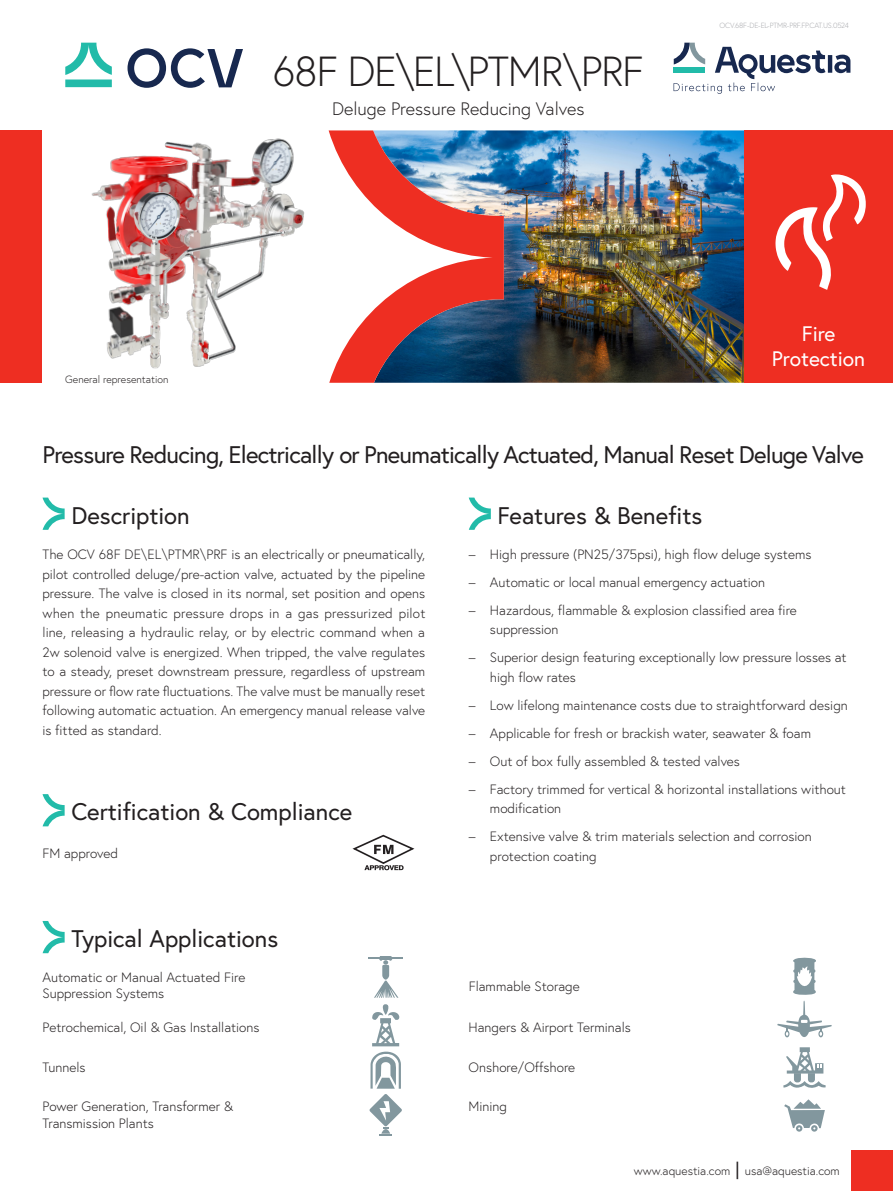
<style>
.page{position:relative;width:893px;height:1191px;background:#fff}
.page>*{position:absolute;margin:0;border:0;box-sizing:border-box;transform-origin:0 0}
._000-Product_Code{font:300 42px "Europa";letter-spacing:-.03em;color:#231f20}
._001-Product_Name{font:24px "Europa";letter-spacing:-.03em;color:#231f20}
._002-Description{font:24px "Europa";color:#231f20}
.t1{font:21px/25.2px "Europa";color:#fff;text-align:center}
.secondary_segment{font:300 18px "Europa";color:#231f20}
.t2{font:18px "Europa";color:#231f20}
._004-Dash_Bullets{font:300 13.5px/19.5px "Europa";color:#231f20}
.certifications_bulets{font:300 13.5px "Europa";color:#231f20}
.t3{font:300 12px "Europa";color:#231f20}
.secondary_segment-2{font:300 10.5px "Europa";color:#231f20}
._50-FILENAME{font:300 7.5px "Europa";letter-spacing:-.025em;color:#a8a9ad}
</style>
<div class="page">
<img style="left:504px;top:130px;width:240px;height:253px">
<svg style="left:65px;top:43px;width:47px;height:44px"></svg>
<svg style="left:128px;top:48px;width:115px;height:40px"></svg>
<svg style="left:674px;top:43px;width:176px;height:51px"></svg>
<svg style="left:329px;top:130px;width:175px;height:253px"></svg>
<div style="left:0;top:130px;width:42px;height:253px;background:#ee2e22"></div>
<div style="left:744px;top:130px;width:149px;height:253px;background:#ee2e22"></div>
<div style="left:851px;top:1150px;width:42px;height:41px;background:#ee2e22"></div>
<svg style="left:775px;top:174px;width:91px;height:116px"></svg>
<img style="left:91px;top:138px;width:213px;height:231px">
<svg style="left:43px;top:497px;width:22px;height:33px"></svg>
<svg style="left:469px;top:497px;width:22px;height:33px"></svg>
<svg style="left:43px;top:794px;width:22px;height:32px"></svg>
<svg style="left:352px;top:834px;width:63px;height:36px"></svg>
<svg style="left:783px;top:1047px;width:43px;height:41px"></svg>
<svg style="left:784px;top:1099px;width:41px;height:32px"></svg>
<svg style="left:777px;top:957px;width:55px;height:81px"></svg>
<svg style="left:43px;top:921px;width:22px;height:32px"></svg>
<hr style="left:368px;top:957px;width:35px;height:2px;background:#82979e">
<svg style="left:374px;top:956px;width:24px;height:41px"></svg>
<svg style="left:369px;top:1004px;width:33px;height:131px"></svg>
<p class="secondary_segment-2" style="left:65px;top:372px;width:105px">General representation</p>
<p class="_000-Product_Code" style="left:272px;top:46px;width:373px">68F DE\EL\PTMR\PRF</p>
<p class="secondary_segment" style="left:332px;top:97px;width:254px">Deluge Pressure Reducing Valves</p>
<p class="_50-FILENAME" style="left:719px;top:20px;width:131px">OCV.68 -F DE-EL-PTMR-PRF.FP.CAT.US.0524</p>
<h3 class="t1" style="left:772px;top:321px;width:95px">Fire<br>Protection</h3>
<p class="_001-Product_Name" style="left:43px;top:439px;width:823px">Pressure Reducing, Electrically or Pneumatically Actuated, Manual Reset Deluge Valve</p>
<p class="_002-Description" style="left:71px;top:500px;width:120px">Description</p>
<p class="_002-Description" style="left:498px;top:500px;width:206px">Features &amp; Benefits</p>
<p class="_004-Dash_Bullets" style="left:43px;top:544px;width:384px;text-align:justify">The OCV 68F DE\EL\PTMR\PRF is an electrically or pneumatically, pilot controlled deluge/pre-action valve, actuated by the pipeline pressure. The valve is closed in its normal, set position and opens when the pneumatic pressure drops in a gas pressurized pilot line, releasing a hydraulic relay, or by electric command when a w2 solenoid valve is energized. When tripped, the valve regulates to a steady, preset downstream pressure, regardless of upstream pressure or flow rate fluctuations. The valve must be manually reset following automatic actuation. An emergency manual release valve is fitted as standard.</p>
<p class="_004-Dash_Bullets" style="left:469px;top:544px;width:8px">–</p>
<p class="_004-Dash_Bullets" style="left:469px;top:572px;width:8px">–</p>
<p class="_004-Dash_Bullets" style="left:469px;top:600px;width:8px">–</p>
<p class="_004-Dash_Bullets" style="left:469px;top:647px;width:8px">–</p>
<p class="_004-Dash_Bullets" style="left:469px;top:695px;width:8px">–</p>
<p class="_004-Dash_Bullets" style="left:469px;top:723px;width:8px">–</p>
<p class="_004-Dash_Bullets" style="left:490px;top:544px;width:323px">High pressure (PN25/375psi ,) high flow deluge systems</p>
<p class="_004-Dash_Bullets" style="left:490px;top:572px;width:277px">Automatic or local manual emergency actuation</p>
<p class="_004-Dash_Bullets" style="left:490px;top:600px;width:308px">Hazardous, flammable &amp; explosion classified area fire</p>
<p class="_004-Dash_Bullets" style="left:490px;top:619px;width:70px">suppression</p>
<p class="_004-Dash_Bullets" style="left:490px;top:647px;width:358px">Superior design featuring exceptionally low pressure losses at</p>
<p class="_004-Dash_Bullets" style="left:490px;top:667px;width:88px">high flow rates</p>
<p class="_004-Dash_Bullets" style="left:490px;top:695px;width:359px">Low lifelong maintenance costs due to straightforward design</p>
<p class="_004-Dash_Bullets" style="left:490px;top:723px;width:323px">Applicable for fresh or brackish water, seawater &amp; foam</p>
<p class="_004-Dash_Bullets" style="left:469px;top:751px;width:8px">–</p>
<p class="_004-Dash_Bullets" style="left:490px;top:751px;width:251px">Out of box fully assembled &amp; tested valves</p>
<p class="_004-Dash_Bullets" style="left:469px;top:779px;width:8px">–</p>
<p class="_004-Dash_Bullets" style="left:490px;top:779px;width:357px">Factory trimmed for vertical &amp; horizontal installations without</p>
<p class="_002-Description" style="left:71px;top:796px;width:283px">Certification &amp; Compliance</p>
<p class="_004-Dash_Bullets" style="left:469px;top:826px;width:8px">–</p>
<p class="_004-Dash_Bullets" style="left:490px;top:798px;width:73px">modification</p>
<p class="_004-Dash_Bullets" style="left:490px;top:826px;width:323px">Extensive valve &amp; trim materials selection and corrosion</p>
<p class="certifications_bulets" style="left:43px;top:845px;width:77px">FM approved</p>
<p class="_004-Dash_Bullets" style="left:490px;top:846px;width:108px">protection coating</p>
<p class="_002-Description" style="left:71px;top:923px;width:208px">Typical Applications</p>
<p class="_004-Dash_Bullets" style="left:43px;top:968px;width:204px;line-height:16.5px">Automatic or Manual Actuated Fire<br>Suppression Systems</p>
<p class="_004-Dash_Bullets" style="left:43px;top:1017px;width:219px">Petrochemical, Oil &amp; Gas Installations</p>
<p class="_004-Dash_Bullets" style="left:43px;top:1057px;width:45px">Tunnels</p>
<p class="_004-Dash_Bullets" style="left:43px;top:1098px;width:192px;line-height:16.5px">Power Generation, Transformer &amp;<br>Transmission Plants</p>
<p class="_004-Dash_Bullets" style="left:469px;top:976px;width:112px">Flammable Storage</p>
<p class="_004-Dash_Bullets" style="left:469px;top:1017px;width:164px">Hangers &amp; Airport Terminals</p>
<p class="_004-Dash_Bullets" style="left:469px;top:1057px;width:108px">Onshore/Offshore</p>
<p class="_004-Dash_Bullets" style="left:469px;top:1096px;width:40px">Mining</p>
<h3 class="t2" style="left:735px;top:1157px;width:6px">|</h3>
<p class="t3" style="left:745px;top:1163px;width:96px">usa@aquestia.com</p>
<p class="t3" style="left:634px;top:1163px;width:98px">www.aquestia.com</p>
</div>
